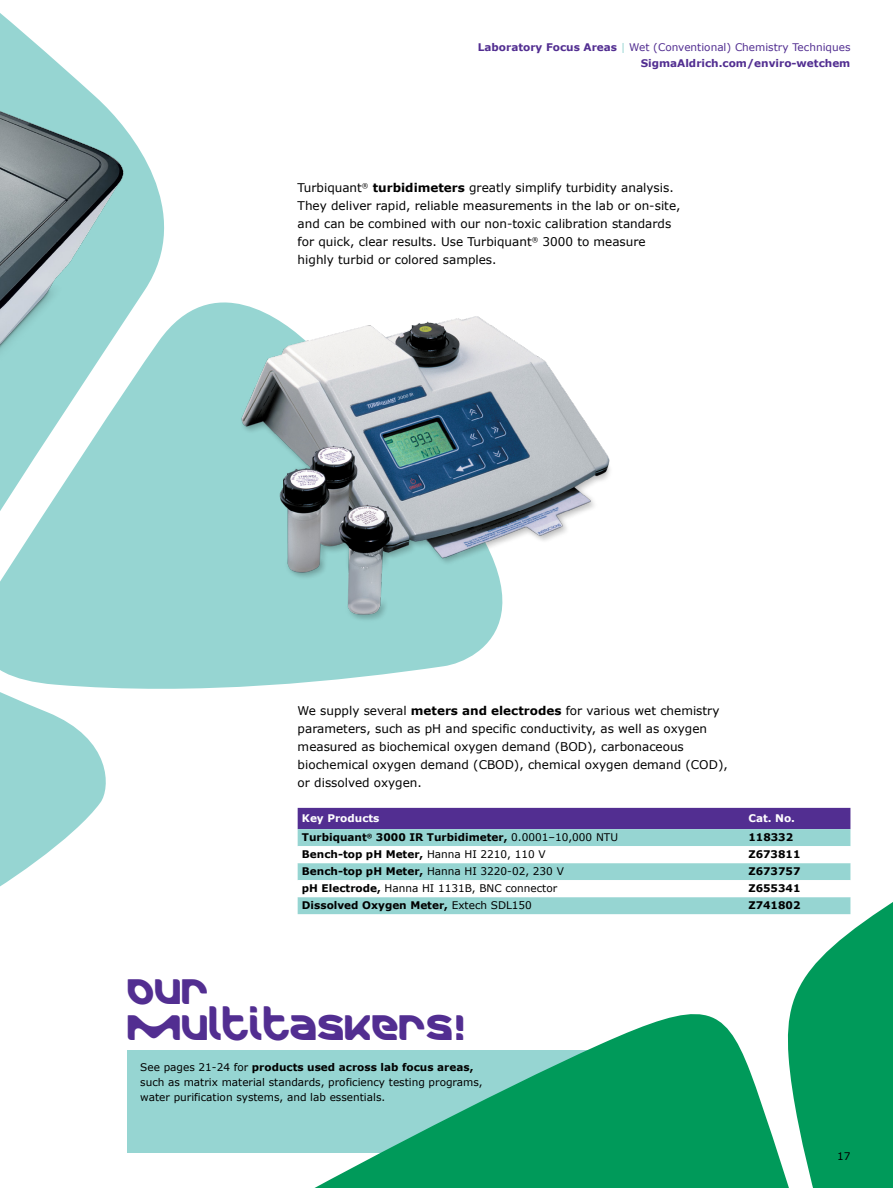
<style>
.page{position:relative;width:893px;height:1188px;background:#fff}
.page>*{position:absolute;margin:0;border:0;box-sizing:border-box;transform-origin:0 0}
.t1{font:36px/36px "Merck";color:#522e91}
.t2{font:12px/18px "Verdana";color:#000}
.t3{font:10.5px/15px "Verdana";color:#000}
.t4{font:700 10.5px "Verdana";color:#000}
.t5{font:700 10.5px/16.5px "Verdana";color:#522e91;text-align:right}
.t6{font:700 10.5px "Verdana";color:#fff}
.s1{font-weight:400;color:#96d5d2}
.s2{font-weight:400}
.s3{font-weight:700}
</style>
<div class="page">
<div style="left:128px;top:1050px;width:472px;height:102px;background:#96d5d2"></div>
<svg style="left:268px;top:897px;width:625px;height:291px"></svg>
<svg style="left:0;top:696px;width:106px;height:191px;fill:#96d5d2"></svg>
<svg style="left:0;top:302px;width:456px;height:394px;fill:#96d5d2"></svg>
<svg style="left:0;top:302px;width:196px;height:331px;background:#9dd7d5"></svg>
<img style="left:225px;top:310px;width:385px;height:353px">
<img style="left:0;top:13px;width:167px;height:506px">
<div style="left:298px;top:808px;width:552px;height:21px;background:#522e91"></div>
<div style="left:298px;top:829px;width:552px;height:85px;background:#96d5d2"></div>
<svg style="left:298px;top:846px;width:552px;height:51px"></svg>
<p class="t5" style="left:478px;top:38px;width:374px">Laboratory Focus Areas <span class="s1">|</span> <span class="s2">Wet (Conventional) Chemistry Techniques<br></span>SigmaAldrich.com/enviro-wetchem</p>
<p class="t2" style="left:298px;top:179px;width:384px">Turbiquant<sup>®</sup> <span class="s3">turbidimeters</span> greatly simplify turbidity analysis.<br>They deliver rapid, reliable measurements in the lab or on-site, and can be combined with our non-toxic calibration standards for quick, clear results. Use Turbiquant<sup>®</sup> 3000 to measure highly turbid or colored samples.</p>
<p class="t2" style="left:298px;top:702px;width:432px">We supply several <span class="s3">meters and electrodes</span> for various wet chemistry parameters, such as pH and specific conductivity, as well as oxygen measured as biochemical oxygen demand (BOD), carbonaceous biochemical oxygen demand (CBOD), chemical oxygen demand (COD), or dissolved oxygen.</p>
<p class="t6" style="left:302px;top:811px;width:79px">Key Products</p>
<p class="t6" style="left:748px;top:811px;width:48px">Cat. No.</p>
<p class="t4" style="left:302px;top:830px;width:318px">Turbiquant<sup>®</sup> 3000 IR Turbidimeter, <span class="s2">0.0001–10,000 NTU</span></p>
<p class="t4" style="left:748px;top:830px;width:46px">118332</p>
<p class="t4" style="left:302px;top:847px;width:245px">Bench-top pH Meter, <span class="s2">Hanna HI 2210, 110 V</span></p>
<p class="t4" style="left:748px;top:847px;width:54px">Z673811</p>
<p class="t3" style="left:302px;top:864px;width:263px"><span class="s3">Bench-top pH Meter,</span> Hanna HI 3220-02, 230 V</p>
<p class="t4" style="left:748px;top:864px;width:54px">Z673757</p>
<p class="t3" style="left:302px;top:881px;width:257px"><span class="s3">pH Electrode,</span> Hanna HI 1131B, BNC connector</p>
<p class="t4" style="left:748px;top:881px;width:54px">Z655341</p>
<p class="t4" style="left:302px;top:898px;width:232px">Dissolved Oxygen Meter, <span class="s2">Extech SDL150</span></p>
<p class="t4" style="left:748px;top:898px;width:54px">Z741802</p>
<h1 class="t1" style="left:128px;top:969px;width:341px">Our multitaskers!</h1>
<p class="t3" style="left:140px;top:1060px;width:344px">See pages 21-24 for <span class="s3">products used across lab focus areas, </span>such as matrix material standards, proficiency testing programs, water purification systems, and lab essentials.</p>
<p class="t3" style="left:837px;top:1149px;width:15px">17</p>
</div>
